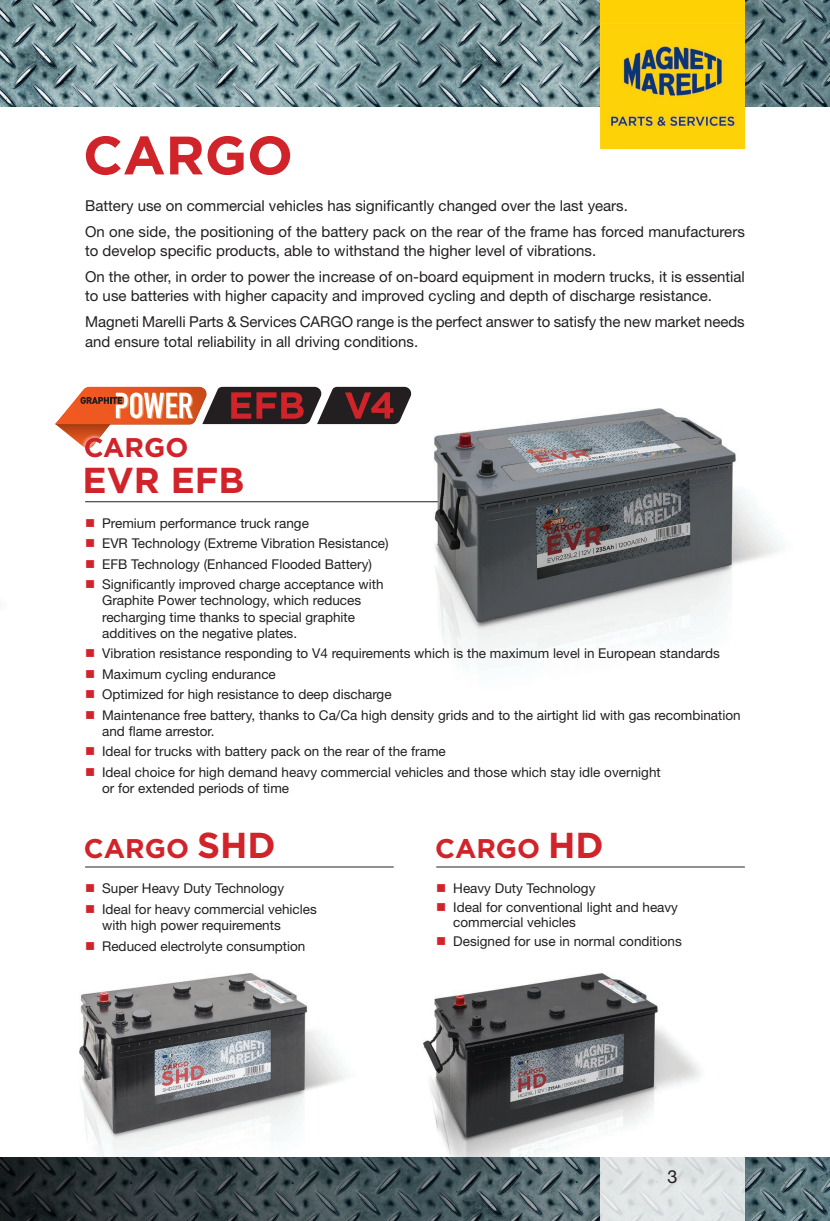
<style>
.page{position:relative;width:830px;height:1221px;background:#fff}
.page>*{position:absolute;margin:0;border:0;box-sizing:border-box;transform-origin:0 0}
.t1{font:700 54px "Gotham";color:#d1232a}
.t2{font:700 36px "Gotham";color:#d1232a}
.t3{font:700 27px "Gotham";color:#d1232a}
.t4{font:18px "Helvetica Neue LT Std";color:#231f20}
.t5{font:15px/25.8px "Helvetica Neue LT Std";color:#231f20}
.t6{font:13.5px/16.2px "Helvetica Neue LT Std";color:#231f20}
.s1{color:#d1232a}
.s2{font-size:36px}
</style>
<div class="page">
<img style="left:0;top:0;width:829px;height:106px">
<svg style="left:0;top:1157px;width:829px;height:63px;background:#3e4d51"></svg>
<img style="left:433px;top:452px;width:347px;height:202px">
<img style="left:80px;top:973px;width:278px;height:209px">
<img style="left:423px;top:973px;width:278px;height:214px">
<div style="left:600px;top:0;width:144px;height:149px;background:#fed105"></div>
<img style="left:600px;top:23px;width:144px;height:126px">
<svg style="left:600px;top:1157px;width:144px;height:63px;background:#dee2e3"></svg>
<hr style="left:85px;top:866px;width:308px;height:1px;background:#231f20">
<hr style="left:436px;top:866px;width:308px;height:1px;background:#231f20">
<hr style="left:85px;top:501px;width:385px;height:1px;background:#231f20">
<svg style="left:55px;top:387px;width:356px;height:70px"></svg>
<img style="left:434px;top:408px;width:300px;height:214px">
<h1 class="t1" style="left:83px;top:119px;width:211px">CARGO</h1>
<p class="t5" style="left:85px;top:192px;width:661px">Battery use on commercial vehicles has significantly changed over the last years.<br>On one side, the positioning of the battery pack on the rear of the frame has forced manufacturers</p>
<p class="t5" style="left:85px;top:237px;width:661px">to develop specific products, able to withstand the higher level of vibrations.<br>On the other, in order to power the increase of on‑board equipment in modern trucks, it is essential</p>
<p class="t5" style="left:85px;top:283px;width:660px">to use batteries with higher capacity and improved cycling and depth of discharge resistance.<br>Magneti Marelli Parts &amp; Services CARGO range is the perfect answer to satisfy the new market needs</p>
<p class="t5" style="left:85px;top:328px;width:334px">and ensure total reliability in all driving conditions.</p>
<h3 class="t3" style="left:103px;top:429px;width:86px">ARGO</h3>
<h2 class="t2" style="left:83px;top:456px;width:163px">EVR EFB</h2>
<p class="t6" style="left:85px;top:514px;width:225px"><span class="s1">■</span> Premium performance truck range</p>
<p class="t6" style="left:85px;top:535px;width:305px"><span class="s1">■</span> EVR Technology (Extreme Vibration Resistance)</p>
<p class="t6" style="left:85px;top:555px;width:288px"><span class="s1">■</span> EFB Technology (Enhanced Flooded Battery)</p>
<p class="t6" style="left:102px;top:576px;width:283px;text-indent:-17px"><span class="s1">■</span> Significantly improved charge acceptance with Graphite Power technology, which reduces recharging time thanks to special graphite additives on the negative plates.</p>
<p class="t6" style="left:85px;top:645px;width:636px"><span class="s1">■</span> Vibration resistance responding to V4 requirements which is the maximum level in European standards</p>
<p class="t6" style="left:85px;top:665px;width:192px"><span class="s1">■</span> Maximum cycling endurance</p>
<p class="t6" style="left:85px;top:686px;width:308px"><span class="s1">■</span> Optimized for high resistance to deep discharge</p>
<p class="t6" style="left:102px;top:706px;width:639px;text-indent:-17px"><span class="s1">■</span> Maintenance free battery, thanks to Ca/Ca high density grids and to the airtight lid with gas recombination and flame arrestor.</p>
<p class="t6" style="left:85px;top:743px;width:362px"><span class="s1">■</span> Ideal for trucks with battery pack on the rear of the frame</p>
<p class="t6" style="left:102px;top:763px;width:560px;text-indent:-17px"><span class="s1">■</span> Ideal choice for high demand heavy commercial vehicles and those which stay idle overnight or for extended periods of time</p>
<h3 class="t3" style="left:84px;top:830px;width:193px">CARGO <span class="s2">SHD</span></h3>
<p class="t6" style="left:85px;top:880px;width:200px"><span class="s1">■</span> Super Heavy Duty Technology</p>
<p class="t6" style="left:102px;top:900px;width:216px;text-indent:-17px"><span class="s1">■</span> Ideal for heavy commercial vehicles with high power requirements</p>
<p class="t6" style="left:85px;top:937px;width:222px"><span class="s1">■</span> Reduced electrolyte consumption</p>
<h3 class="t3" style="left:435px;top:830px;width:170px">CARGO <span class="s2">HD</span></h3>
<p class="t6" style="left:436px;top:880px;width:161px"><span class="s1">■</span> Heavy Duty Technology</p>
<p class="t6" style="left:453px;top:900px;width:226px;line-height:14.7px;text-indent:-17px"><span class="s1">■</span> Ideal for conventional light and heavy commercial vehicles</p>
<p class="t6" style="left:436px;top:932px;width:247px"><span class="s1">■</span> Designed for use in normal conditions</p>
<h3 class="t4" style="left:667px;top:1165px;width:12px">3</h3>
</div>
